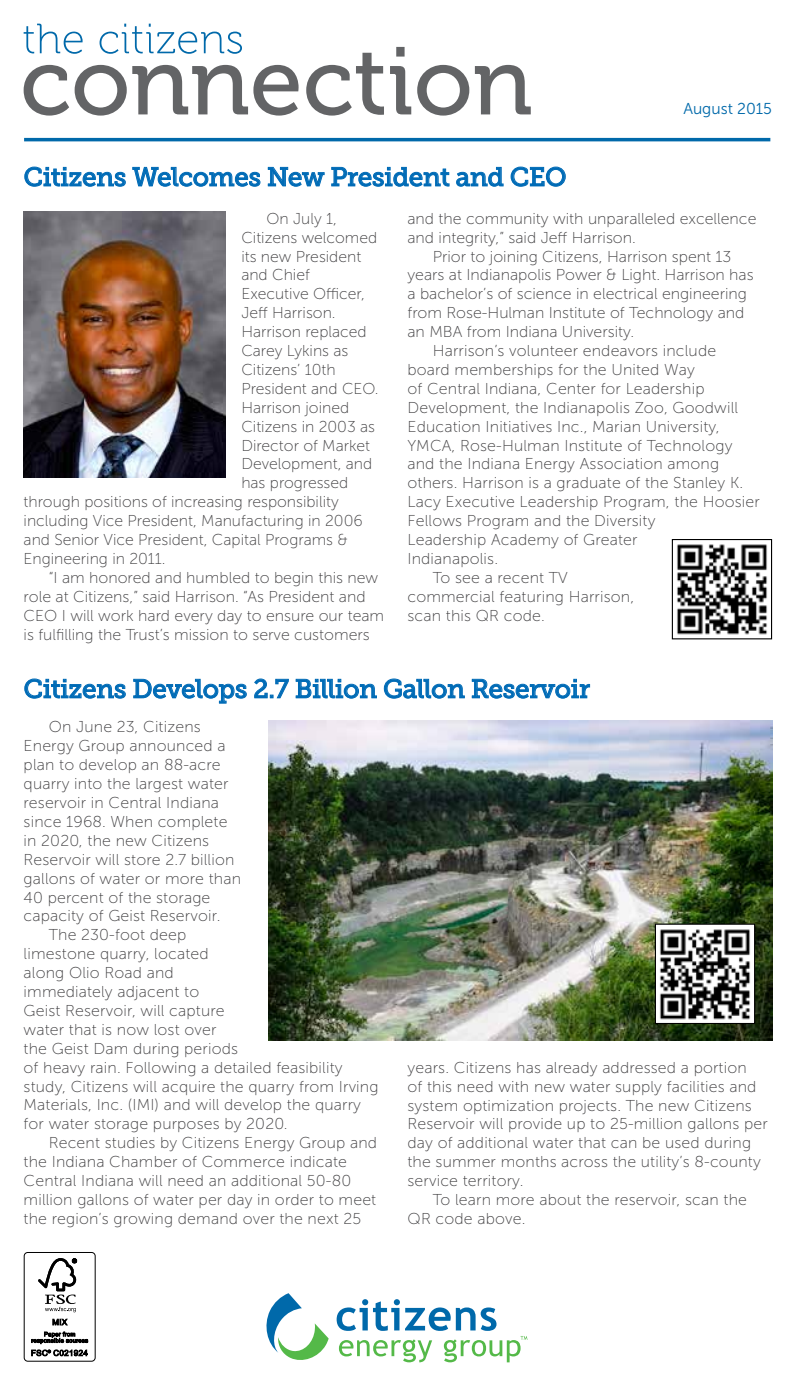
<style>
.page{position:relative;width:794px;height:1386px;background:#fff}
.page>*{position:absolute;margin:0;border:0;box-sizing:border-box;transform-origin:0 0}
.t1{font:26.25px "Museo Slab 500";letter-spacing:-.01em;color:#006bb6}
.t2{font:15.75px/18.9px "Museo Sans 100";letter-spacing:.01em;color:#414042}
.t3{font:15.75px "Museo Sans 300";color:#0069aa}
</style>
<div class="page">
<div style="left:24px;top:1252px;width:72px;height:110px;border:1px solid #000;border-radius:4px"></div>
<svg style="left:38px;top:1258px;width:39px;height:54px"></svg>
<svg style="left:53px;top:1318px;width:15px;height:7px"></svg>
<svg style="left:31px;top:1332px;width:57px;height:12px"></svg>
<svg style="left:31px;top:1350px;width:57px;height:6px"></svg>
<hr style="left:24px;top:138px;width:746px;height:3px;background:#0069aa">
<svg style="left:24px;top:24px;width:507px;height:92px"></svg>
<svg style="left:25px;top:167px;width:101px;height:20px"></svg>
<svg style="left:132px;top:167px;width:128px;height:20px"></svg>
<svg style="left:268px;top:167px;width:56px;height:20px"></svg>
<svg style="left:331px;top:167px;width:118px;height:20px"></svg>
<svg style="left:456px;top:167px;width:47px;height:20px"></svg>
<svg style="left:511px;top:167px;width:54px;height:20px"></svg>
<svg style="left:25px;top:679px;width:101px;height:19px"></svg>
<svg style="left:133px;top:679px;width:114px;height:24px"></svg>
<svg style="left:254px;top:679px;width:35px;height:19px"></svg>
<svg style="left:296px;top:679px;width:81px;height:19px"></svg>
<svg style="left:384px;top:679px;width:81px;height:19px"></svg>
<svg style="left:472px;top:679px;width:118px;height:19px"></svg>
<svg style="left:337px;top:1299px;width:190px;height:63px"></svg>
<svg style="left:266px;top:1293px;width:63px;height:67px"></svg>
<img style="left:677px;top:544px;width:90px;height:91px">
<div style="left:672px;top:539px;width:100px;height:100px;border:1px solid #000"></div>
<img style="left:269px;top:721px;width:503px;height:320px">
<img style="left:24px;top:212px;width:202px;height:266px">
<img style="left:657px;top:926px;width:96px;height:96px">
<div style="left:655px;top:924px;width:100px;height:100px;border:1px solid #000"></div>
<h1 class="t1" style="left:24px;top:162px;width:544px">Citizens Welcomes New President and CEO</h1>
<p class="t3" style="left:683px;top:100px;width:90px">August 2015</p>
<p class="t2" style="left:266px;top:209px;width:72px">On July 1,</p>
<p class="t2" style="left:241px;top:228px;width:137px">Citizens welcomed</p>
<p class="t2" style="left:241px;top:247px;width:121px">its new President</p>
<p class="t2" style="left:241px;top:266px;width:70px">and Chief</p>
<p class="t2" style="left:241px;top:285px;width:125px">Executive Officer,</p>
<p class="t2" style="left:241px;top:304px;width:96px">Jeff Harrison.</p>
<p class="t2" style="left:241px;top:322px;width:127px">Harrison replaced</p>
<p class="t2" style="left:241px;top:341px;width:109px">Carey Lykins as</p>
<p class="t2" style="left:241px;top:360px;width:96px">Citizens’ 10th</p>
<p class="t2" style="left:241px;top:379px;width:139px">President and CEO.</p>
<p class="t2" style="left:241px;top:398px;width:109px">Harrison joined</p>
<p class="t2" style="left:241px;top:417px;width:135px">Citizens in 2003 as</p>
<p class="t2" style="left:241px;top:436px;width:130px">Director of Market</p>
<p class="t2" style="left:241px;top:455px;width:132px">Development, and</p>
<p class="t2" style="left:241px;top:474px;width:109px">has progressed</p>
<p class="t2" style="left:24px;top:493px;width:317px">through positions of increasing responsibility</p>
<p class="t2" style="left:24px;top:511px;width:341px">including Vice President, Manufacturing in 2006</p>
<p class="t2" style="left:24px;top:530px;width:326px">and Senior Vice President, Capital Programs &amp;</p>
<p class="t2" style="left:24px;top:549px;width:143px">Engineering in 2011.</p>
<p class="t2" style="left:49px;top:568px;width:331px">“I am honored and humbled to begin this new</p>
<p class="t2" style="left:24px;top:587px;width:343px">role at Citizens,” said Harrison. “As President and</p>
<p class="t2" style="left:24px;top:606px;width:362px">CEO I will work hard every day to ensure our team</p>
<p class="t2" style="left:24px;top:625px;width:348px">is fulfilling the Trust’s mission to serve customers</p>
<p class="t2" style="left:407px;top:209px;width:350px">and the community with unparalleled excellence</p>
<p class="t2" style="left:407px;top:228px;width:230px">and integrity,” said Jeff Harrison.</p>
<p class="t2" style="left:433px;top:247px;width:300px">Prior to joining Citizens, Harrison spent 13</p>
<p class="t2" style="left:407px;top:266px;width:348px">years at Indianapolis Power &amp; Light. Harrison has</p>
<p class="t2" style="left:407px;top:285px;width:341px">a bachelor’s of science in electrical engineering</p>
<p class="t2" style="left:407px;top:304px;width:338px">from Rose-Hulman Institute of Technology and</p>
<p class="t2" style="left:407px;top:322px;width:228px">an MBA from Indiana University.</p>
<p class="t2" style="left:433px;top:341px;width:285px">Harrison’s volunteer endeavors include</p>
<p class="t2" style="left:407px;top:360px;width:289px">board memberships for the United Way</p>
<p class="t2" style="left:407px;top:379px;width:298px">of Central Indiana, Center for Leadership</p>
<p class="t2" style="left:407px;top:398px;width:332px">Development, the Indianapolis Zoo, Goodwill</p>
<p class="t2" style="left:407px;top:417px;width:314px">Education Initiatives Inc., Marian University,</p>
<p class="t2" style="left:407px;top:436px;width:326px">YMCA, Rose-Hulman Institute of Technology</p>
<p class="t2" style="left:407px;top:455px;width:313px">and the Indiana Energy Association among</p>
<p class="t2" style="left:407px;top:474px;width:337px">others. Harrison is a graduate of the Stanley K.</p>
<p class="t2" style="left:407px;top:493px;width:354px">Lacy Executive Leadership Program, the Hoosier</p>
<p class="t2" style="left:407px;top:511px;width:249px">Fellows Program and the Diversity</p>
<p class="t2" style="left:407px;top:530px;width:231px">Leadership Academy of Greater</p>
<p class="t2" style="left:407px;top:549px;width:92px">Indianapolis.</p>
<p class="t2" style="left:433px;top:568px;width:137px">To see a recent TV</p>
<p class="t2" style="left:407px;top:587px;width:228px">commercial featuring Harrison,</p>
<p class="t2" style="left:407px;top:606px;width:139px">scan this QR code.</p>
<h1 class="t1" style="left:24px;top:674px;width:568px">Citizens Develops 2.7 Billion Gallon Reservoir</h1>
<p class="t2" style="left:49px;top:718px;width:153px">On June 23, Citizens</p>
<p class="t2" style="left:24px;top:737px;width:203px">Energy Group announced a</p>
<p class="t2" style="left:24px;top:756px;width:198px">plan to develop an 88-acre</p>
<p class="t2" style="left:24px;top:774px;width:206px">quarry into the largest water</p>
<p class="t2" style="left:24px;top:793px;width:197px">reservoir in Central Indiana</p>
<p class="t2" style="left:24px;top:812px;width:205px">since 1968. When complete</p>
<p class="t2" style="left:24px;top:831px;width:187px">in 2020, the new Citizens</p>
<p class="t2" style="left:24px;top:850px;width:212px">Reservoir will store 2.7 billion</p>
<p class="t2" style="left:24px;top:869px;width:219px">gallons of water or more than</p>
<p class="t2" style="left:24px;top:888px;width:188px">40 percent of the storage</p>
<p class="t2" style="left:24px;top:907px;width:198px">capacity of Geist Reservoir.</p>
<p class="t2" style="left:49px;top:926px;width:139px">The 230-foot deep</p>
<p class="t2" style="left:24px;top:945px;width:187px">limestone quarry, located</p>
<p class="t2" style="left:24px;top:963px;width:152px">along Olio Road and</p>
<p class="t2" style="left:24px;top:982px;width:177px">immediately adjacent to</p>
<p class="t2" style="left:24px;top:1001px;width:202px">Geist Reservoir, will capture</p>
<p class="t2" style="left:24px;top:1020px;width:194px">water that is now lost over</p>
<p class="t2" style="left:24px;top:1039px;width:216px">the Geist Dam during periods</p>
<p class="t2" style="left:24px;top:1058px;width:320px">of heavy rain. Following a detailed feasibility</p>
<p class="t2" style="left:24px;top:1077px;width:356px">study, Citizens will acquire the quarry from Irving</p>
<p class="t2" style="left:24px;top:1096px;width:339px">Materials, Inc. (IMI) and will develop the quarry</p>
<p class="t2" style="left:24px;top:1115px;width:266px">for water storage purposes by 2020.</p>
<p class="t2" style="left:49px;top:1134px;width:330px">Recent studies by Citizens Energy Group and</p>
<p class="t2" style="left:24px;top:1152px;width:325px">the Indiana Chamber of Commerce indicate</p>
<p class="t2" style="left:24px;top:1171px;width:329px">Central Indiana will need an additional 50-80</p>
<p class="t2" style="left:24px;top:1190px;width:354px">million gallons of water per day in order to meet</p>
<p class="t2" style="left:24px;top:1209px;width:339px">the region’s growing demand over the next 25</p>
<p class="t2" style="left:407px;top:1058px;width:362px">years. Citizens has already addressed a portion<br>of this need with new water supply facilities and system optimization projects. The new Citizens Reservoir will provide up to 25-million gallons per day of additional water that can be used during the summer months across the utility’s 8-county service territory.</p>
<p class="t2" style="left:407px;top:1190px;width:341px;text-indent:25px">To learn more about the reservoir, scan the<br>QR code above.</p>
</div>
